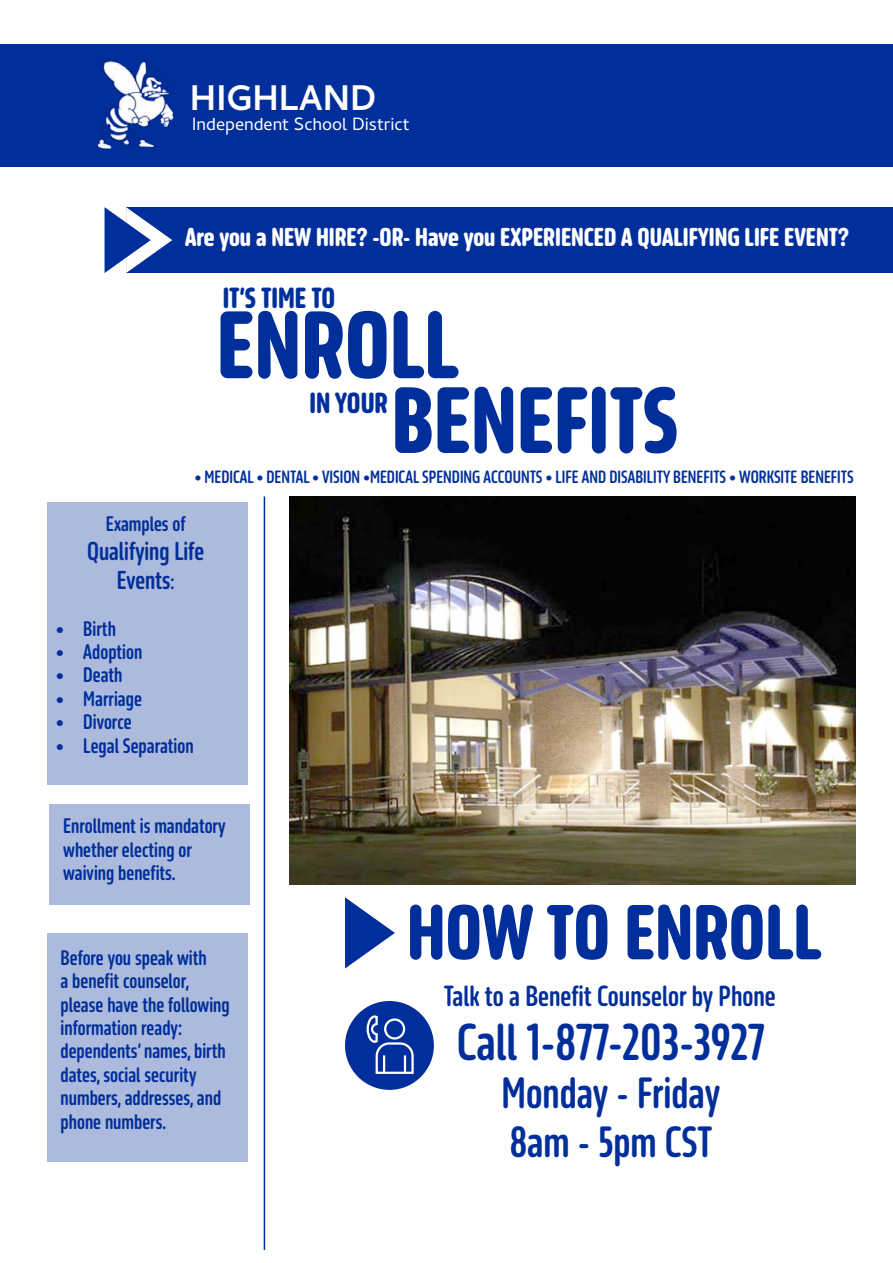
<style>
.page{position:relative;width:893px;height:1263px;background:#fff}
.page>*{position:absolute;margin:0;border:0;box-sizing:border-box;transform-origin:0 0}
.t1{font:900 88.5px "October Compressed DL";color:#002e9a}
.t2{font:900 87px "October Compressed DL";color:#002e9a}
.t3{font:900 72px "October Compressed DL";color:#002e9a}
.t4{font:700 48px "October Compressed DL";color:#002e9a}
.t5{font:700 45px "Cambay Devanagari";color:#fff}
.t6{font:700 40.5px/48.6px "October Compressed DL";color:#002e9a}
.t7{font:700 27px "October Compressed DL";color:#002e9a}
.t8{font:900 27px "October Compressed DL";color:#002e9a}
.t9{font:900 24px "October Compressed DL";color:#fff}
.t10{font:700 24px/28.8px "October Compressed DL";color:#002e9a;text-align:center}
.t11{font:22.5px "Cambay Devanagari";color:#fff}
.t12{font:700 19.5px/23.4px "October Compressed DL";color:#002e9a}
.t13{font:700 16.5px "October Compressed DL";color:#002e9a}
.s1{font-size:19.5px}
</style>
<div class="page">
<img style="left:290px;top:496px;width:565px;height:388px">
<hr style="left:264px;top:496px;width:1px;height:754px;background:#002e9a">
<div style="left:50px;top:805px;width:200px;height:100px;background:#abbadd"></div>
<svg style="left:345px;top:897px;width:50px;height:71px"></svg>
<svg style="left:345px;top:1001px;width:89px;height:89px"></svg>
<div style="left:47px;top:933px;width:201px;height:228px;background:#abbadd"></div>
<div style="left:47px;top:502px;width:201px;height:282px;background:#abbadd"></div>
<div style="left:127px;top:207px;width:766px;height:66px;background:#002e9a"></div>
<svg style="left:105px;top:207px;width:67px;height:66px"></svg>
<div style="left:0;top:44px;width:893px;height:123px;background:#002e9a"></div>
<img style="left:97px;top:59px;width:81px;height:90px">
<h3 class="t5" style="left:190px;top:68px;width:188px">HIGHLAND</h3>
<p class="t11" style="left:192px;top:113px;width:219px">Independent School District</p>
<p class="t9" style="left:185px;top:222px;width:666px">Are you a NEW HIRE? -OR- Have you EXPERIENCED A QUALIFYING LIFE EVENT?</p>
<h3 class="t8" style="left:223px;top:280px;width:114px">IT’S TIME TO</h3>
<h1 class="t1" style="left:217px;top:289px;width:243px">ENROLL</h1>
<h3 class="t8" style="left:309px;top:386px;width:80px">IN YOUR</h3>
<h2 class="t2" style="left:392px;top:365px;width:288px">BENEFITS</h2>
<p class="t13" style="left:195px;top:467px;width:660px">• MEDICAL • DENTAL • VISION •MEDICAL SPENDING ACCOUNTS • LIFE AND DISABILITY BENEFITS • WORKSITE BENEFITS</p>
<p class="t12" style="left:106px;top:512px;width:81px">Examples of</p>
<p class="t10" style="left:87px;top:537px;width:119px">Qualifying Life<br>Events<span class="s1">:</span></p>
<p class="t12" style="left:56px;top:617px;width:61px">• Birth</p>
<p class="t12" style="left:56px;top:640px;width:88px">• Adoption</p>
<p class="t12" style="left:56px;top:664px;width:68px">• Death</p>
<p class="t12" style="left:56px;top:687px;width:87px">• Marriage</p>
<p class="t12" style="left:56px;top:710px;width:77px">• Divorce</p>
<p class="t12" style="left:56px;top:734px;width:139px">• Legal Separation</p>
<p class="t12" style="left:63px;top:814px;width:164px">Enrollment is mandatory whether electing or waiving benefits.</p>
<p class="t12" style="left:61px;top:946px;width:171px">Before you speak with<br>a benefit counselor, please have the following information ready: dependents’ names, birth dates, social security numbers, addresses, and phone numbers.</p>
<h3 class="t3" style="left:407px;top:886px;width:416px">HOW TO ENROLL</h3>
<h3 class="t7" style="left:444px;top:979px;width:334px">Talk to a Benefit Counselor by Phone</h3>
<h3 class="t4" style="left:457px;top:1011px;width:310px">Call 1-877-203-3927</h3>
<h3 class="t6" style="left:501px;top:1069px;width:220px">Monday - Friday<br>8am - 5pm CST</h3>
</div>
